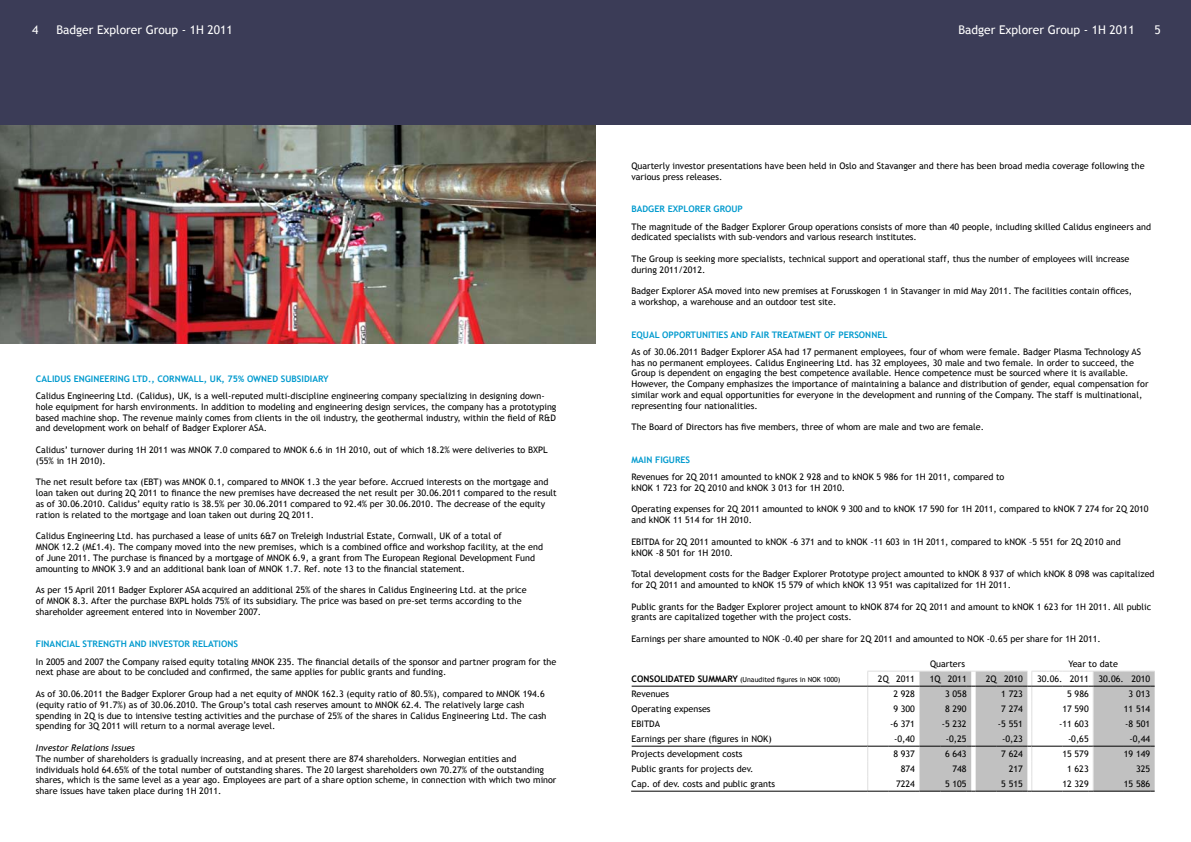
<style>
.page{position:relative;width:1191px;height:842px;background:#fff}
.page>*{position:absolute;margin:0;border:0;box-sizing:border-box;transform-origin:0 0}
.t1{font:12px "Trebuchet MS";color:#fff}
.t2{font:9px/10.8px "Trebuchet MS";color:#000}
.t3{font:700 9px "Trebuchet MS";color:#009ace}
.t4{font:italic 9px "Trebuchet MS";color:#000}
.t5{font:7px "Trebuchet MS";color:#000}
.s1{font-weight:700;font-size:9px}
</style>
<div class="page">
<img style="left:0;top:125px;width:595px;height:219px">
<div style="left:0;top:0;width:1191px;height:125px;background:#3b3c57"></div>
<svg style="left:631px;top:670px;width:523px;height:121px"></svg>
<hr style="left:631px;top:686px;width:92px;height:1px;background:#000">
<hr style="left:723px;top:686px;width:144px;height:1px;background:#000">
<hr style="left:631px;top:746px;width:92px;height:1px;background:#000">
<hr style="left:723px;top:746px;width:144px;height:1px;background:#000">
<hr style="left:631px;top:791px;width:92px;height:1px;background:#000">
<hr style="left:723px;top:791px;width:144px;height:1px;background:#000">
<svg style="left:867px;top:671px;width:287px;height:121px"></svg>
<h1 class="t1" style="left:32px;top:23px;width:8px">4</h1>
<h1 class="t1" style="left:56px;top:23px;width:178px">Badger Explorer Group - 1H 2011</h1>
<h1 class="t1" style="left:958px;top:23px;width:178px">Badger Explorer Group - 1H 2011</h1>
<h1 class="t1" style="left:1154px;top:22px;width:8px">5</h1>
<p class="t3" style="left:36px;top:373px;width:294px">CALIDUS ENGINEERING LTD., CORNWALL, UK, 75% OWNED SUBSIDIARY</p>
<p class="t2" style="left:36px;top:390px;width:522px">Calidus Engineering Ltd. (Calidus), UK, is a well-reputed multi-discipline engineering company specializing in designing down&shy;hole equipment for harsh environments. In addition to modeling and engineering design services, the company has a prototyping based machine shop. The revenue mainly comes from clients in the oil industry, the geothermal industry, within the field of R&amp;D and development work on behalf of Badger Explorer ASA.</p>
<p class="t2" style="left:36px;top:444px;width:513px">Calidus’ turnover during 1H 2011 was MNOK 7.0 compared to MNOK 6.6 in 1H 2010, out of which 18.2% were deliveries to BXPL (55% in 1H 2010).</p>
<p class="t2" style="left:36px;top:477px;width:522px">The net result before tax (EBT) was MNOK 0.1, compared to MNOK 1.3 the year before. Accrued interests on the mortgage and loan taken out during 2Q 2011 to finance the new premises have decreased the net result per 30.06.2011 compared to the result as of 30.06.2010. Calidus’ equity ratio is 38.5% per 30.06.2011 compared to 92.4% per 30.06.2010. The decrease of the equity ration is related to the mortgage and loan taken out during 2Q 2011.</p>
<p class="t2" style="left:36px;top:531px;width:509px">Calidus Engineering Ltd. has purchased a lease of units 6&amp;7 on Treleigh Industrial Estate, Cornwall, UK of a total of<br>MNOK 12.2 (M£1.4). The company moved into the new premises, which is a combined office and workshop facility, at the end of June 2011. The purchase is financed by a mortgage of MNOK 6.9, a grant from The European Regional Development Fund amounting to MNOK 3.9 and an additional bank loan of MNOK 1.7. Ref. note 13 to the financial statement.</p>
<p class="t2" style="left:36px;top:585px;width:492px">As per 15 April 2011 Badger Explorer ASA acquired an additional 25% of the shares in Calidus Engineering Ltd. at the price of MNOK 8.3. After the purchase BXPL holds 75% of its subsidiary. The price was based on pre-set terms according to the shareholder agreement entered into in November 2007.</p>
<p class="t3" style="left:36px;top:639px;width:204px">FINANCIAL STRENGTH AND INVESTOR RELATIONS</p>
<p class="t2" style="left:36px;top:656px;width:522px">In 2005 and 2007 the Company raised equity totaling MNOK 235. The financial details of the sponsor and partner program for the next phase are about to be concluded and confirmed, the same applies for public grants and funding.</p>
<p class="t2" style="left:36px;top:688px;width:512px">As of 30.06.2011 the Badger Explorer Group had a net equity of MNOK 162.3 (equity ratio of 80.5%), compared to MNOK 194.6 (equity ratio of 91.7%) as of 30.06.2010. The Group’s total cash reserves amount to MNOK 62.4. The relatively large cash spending in 2Q is due to intensive testing activities and the purchase of 25% of the shares in Calidus Engineering Ltd. The cash spending for 3Q 2011 will return to a normal average level.</p>
<p class="t4" style="left:36px;top:742px;width:100px">Investor Relations Issues</p>
<p class="t2" style="left:36px;top:753px;width:522px">The number of shareholders is gradually increasing, and at present there are 874 shareholders. Norwegian entities and individuals hold 64.65% of the total number of outstanding shares. The 20 largest shareholders own 70.27% of the outstanding shares, which is the same level as a year ago. Employees are part of a share option scheme, in connection with which two minor share issues have taken place during 1H 2011.</p>
<p class="t2" style="left:631px;top:161px;width:515px">Quarterly investor presentations have been held in Oslo and Stavanger and there has been broad media coverage following the various press releases.</p>
<p class="t3" style="left:631px;top:204px;width:113px">BADGER EXPLORER GROUP</p>
<p class="t2" style="left:631px;top:221px;width:521px">The magnitude of the Badger Explorer Group operations consists of more than 40 people, including skilled Calidus engineers and dedicated specialists with sub-vendors and various research institutes.</p>
<p class="t2" style="left:631px;top:254px;width:499px">The Group is seeking more specialists, technical support and operational staff, thus the number of employees will increase during 2011/2012.</p>
<p class="t2" style="left:631px;top:286px;width:502px">Badger Explorer ASA moved into new premises at Forusskogen 1 in Stavanger in mid May 2011. The facilities contain offices, a workshop, a warehouse and an outdoor test site.</p>
<p class="t3" style="left:631px;top:329px;width:257px">EQUAL OPPORTUNITIES AND FAIR TREATMENT OF PERSONNEL</p>
<p class="t2" style="left:631px;top:346px;width:518px">As of 30.06.2011 Badger Explorer ASA had 17 permanent employees, four of whom were female. Badger Plasma Technology AS has no permanent employees. Calidus Engineering Ltd. has 32 employees, 30 male and two female. In order to succeed, the Group is dependent on engaging the best competence available. Hence competence must be sourced where it is available.<br>However, the Company emphasizes the importance of maintaining a balance and distribution of gender, equal compensation for similar work and equal opportunities for everyone in the development and running of the Company. The staff is multinational, representing four nationalities.</p>
<p class="t2" style="left:631px;top:422px;width:354px">The Board of Directors has five members, three of whom are male and two are female.</p>
<p class="t3" style="left:631px;top:454px;width:60px">MAIN FIGURES</p>
<p class="t2" style="left:631px;top:471px;width:374px">Revenues for 2Q 2011 amounted to kNOK 2 928 and to kNOK 5 986 for 1H 2011, compared to kNOK 1 723 for 2Q 2010 and kNOK 3 013 for 1H 2010.</p>
<p class="t2" style="left:631px;top:504px;width:519px">Operating expenses for 2Q 2011 amounted to kNOK 9 300 and to kNOK 17 590 for 1H 2011, compared to kNOK 7 274 for 2Q 2010 and kNOK 11 514 for 1H 2010.</p>
<p class="t2" style="left:631px;top:536px;width:491px">EBITDA for 2Q 2011 amounted to kNOK -6 371 and to kNOK -11 603 in 1H 2011, compared to kNOK –5 551 for 2Q 2010 and kNOK -8 501 for 1H 2010.</p>
<p class="t2" style="left:631px;top:569px;width:524px">Total development costs for the Badger Explorer Prototype project amounted to kNOK 8 937 of which kNOK 8 098 was capitalized for 2Q 2011 and amounted to kNOK 15 579 of which kNOK 13 951 was capitalized for 1H 2011.</p>
<p class="t2" style="left:631px;top:601px;width:521px">Public grants for the Badger Explorer project amount to kNOK 874 for 2Q 2011 and amount to kNOK 1 623 for 1H 2011. All public grants are capitalized together with the project costs.</p>
<p class="t2" style="left:631px;top:633px;width:471px">Earnings per share amounted to NOK -0.40 per share for 2Q 2011 and amounted to NOK -0.65 per share for 1H 2011.</p>
<p class="t2" style="left:930px;top:658px;width:36px">Quarters</p>
<p class="t2" style="left:1068px;top:658px;width:51px">Year to date</p>
<p class="t5" style="left:631px;top:675px;width:210px"><span class="s1">CONSOLIDATED SUMMARY</span> (Unaudited figures in NOK 1000)</p>
<p class="t2" style="left:878px;top:673px;width:39px">2Q 2011</p>
<p class="t2" style="left:929px;top:673px;width:39px">1Q 2011</p>
<p class="t2" style="left:985px;top:673px;width:39px">2Q 2010</p>
<p class="t2" style="left:1037px;top:673px;width:115px">30.06. 2011 30.06. 2010</p>
<p class="t2" style="left:631px;top:688px;width:39px">Revenues</p>
<p class="t2" style="left:893px;top:688px;width:23px">2 928</p>
<p class="t2" style="left:945px;top:688px;width:23px">3 058</p>
<p class="t2" style="left:1001px;top:688px;width:23px">1 723</p>
<p class="t2" style="left:1067px;top:688px;width:23px">5 986</p>
<p class="t2" style="left:1128px;top:688px;width:23px">3 013</p>
<p class="t2" style="left:631px;top:703px;width:80px">Operating expenses</p>
<p class="t2" style="left:893px;top:703px;width:23px">9 300</p>
<p class="t2" style="left:945px;top:703px;width:23px">8 290</p>
<p class="t2" style="left:1001px;top:703px;width:23px">7 274</p>
<p class="t2" style="left:1062px;top:703px;width:28px">17 590</p>
<p class="t2" style="left:1123px;top:703px;width:28px">11 514</p>
<p class="t2" style="left:631px;top:718px;width:30px">EBITDA</p>
<p class="t2" style="left:890px;top:718px;width:26px">-6 371</p>
<p class="t2" style="left:941px;top:718px;width:26px">-5 232</p>
<p class="t2" style="left:998px;top:718px;width:26px">-5 551</p>
<p class="t2" style="left:1059px;top:718px;width:31px">-11 603</p>
<p class="t2" style="left:1125px;top:718px;width:26px">-8 501</p>
<p class="t2" style="left:631px;top:733px;width:142px">Earnings per share (figures in NOK)</p>
<p class="t2" style="left:894px;top:733px;width:22px">-0,40</p>
<p class="t2" style="left:946px;top:733px;width:22px">-0,25</p>
<p class="t2" style="left:1002px;top:733px;width:22px">-0,23</p>
<p class="t2" style="left:1068px;top:733px;width:22px">-0,65</p>
<p class="t2" style="left:1129px;top:733px;width:22px">-0,44</p>
<p class="t2" style="left:631px;top:748px;width:112px">Projects development costs</p>
<p class="t2" style="left:893px;top:748px;width:23px">8 937</p>
<p class="t2" style="left:945px;top:748px;width:23px">6 643</p>
<p class="t2" style="left:1001px;top:748px;width:23px">7 624</p>
<p class="t2" style="left:1062px;top:748px;width:28px">15 579</p>
<p class="t2" style="left:1123px;top:748px;width:28px">19 149</p>
<p class="t2" style="left:631px;top:763px;width:123px">Public grants for projects dev.</p>
<p class="t2" style="left:900px;top:763px;width:16px">874</p>
<p class="t2" style="left:952px;top:763px;width:16px">748</p>
<p class="t2" style="left:1008px;top:763px;width:16px">217</p>
<p class="t2" style="left:1067px;top:763px;width:23px">1 623</p>
<p class="t2" style="left:1136px;top:763px;width:16px">325</p>
<p class="t2" style="left:631px;top:778px;width:145px">Cap. of dev. costs and public grants</p>
<p class="t2" style="left:896px;top:778px;width:20px">7224</p>
<p class="t2" style="left:945px;top:778px;width:23px">5 105</p>
<p class="t2" style="left:1001px;top:778px;width:23px">5 515</p>
<p class="t2" style="left:1062px;top:778px;width:28px">12 329</p>
<p class="t2" style="left:1123px;top:778px;width:28px">15 586</p>
</div>
